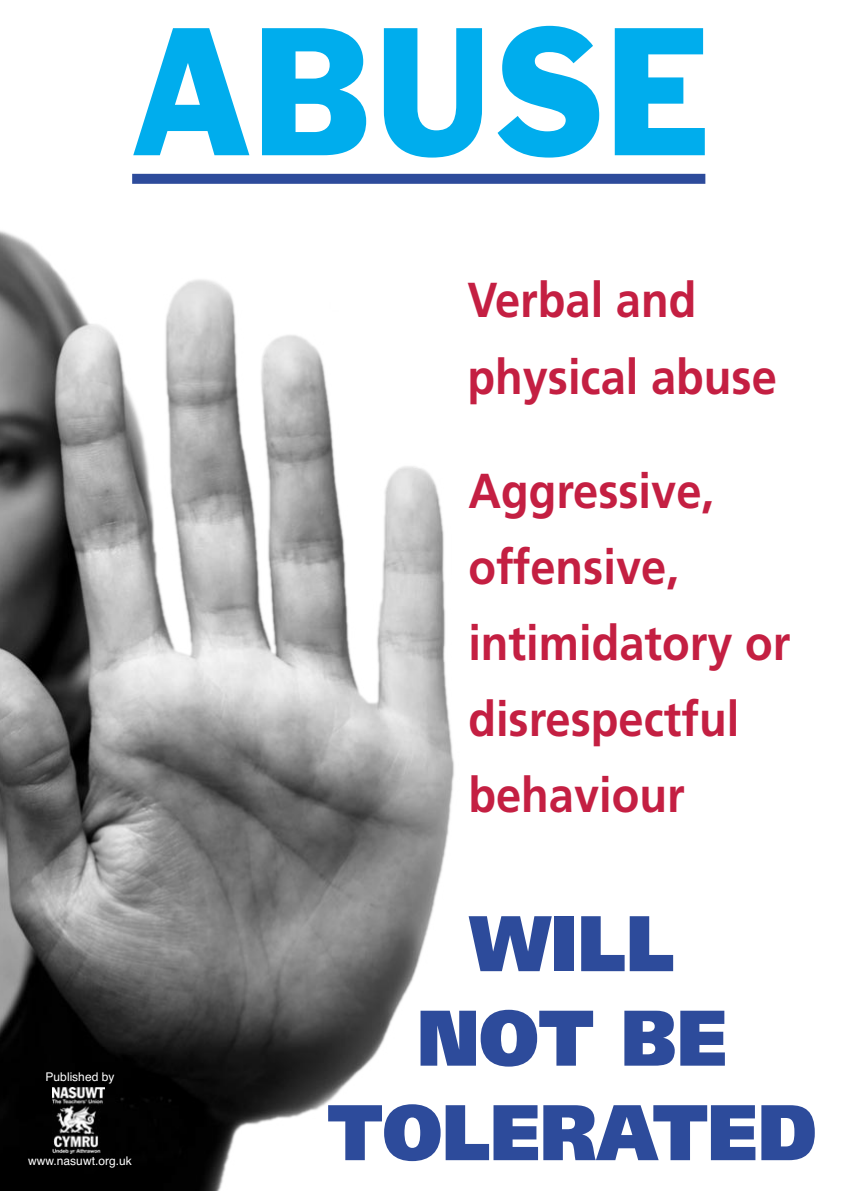
<style>
.page{position:relative;width:842px;height:1191px;background:#fff}
.page>*{position:absolute;margin:0;border:0;box-sizing:border-box;transform-origin:0 0}
.t1{font:168px "Franklin Gothic";color:#00aded;scale:.92 1}
.t2{font:900 78.7px "Frutiger";color:#2d4b9b;scale:.92 1}
.t3{font:700 49px "Frutiger";color:#c41f42;scale:.92 1}
.t4{font:12px "Helvetica";color:#fff}
</style>
<div class="page">
<img style="left:0;top:173px;width:706px;height:1018px">
<div style="left:132px;top:174px;width:573px;height:10px;background:#2d4b9b"></div>
<img style="left:52px;top:1087px;width:52px;height:66px">
<p class="t1" style="left:131px;top:28px;width:630px">ABUSE</p>
<p class="t3" style="left:467px;top:281px;width:250px">Verbal and</p>
<p class="t3" style="left:467px;top:357px;width:338px">physical abuse</p>
<p class="t4" style="left:46px;top:1072px;width:70px">Published by</p>
<p class="t4" style="left:28px;top:1156px;width:105px">www.nasuwt.org.uk</p>
<p class="t3" style="left:468px;top:471px;width:269px">Aggressive,</p>
<p class="t3" style="left:468px;top:547px;width:230px">offensive,</p>
<p class="t3" style="left:468px;top:623px;width:352px">intimidatory or</p>
<p class="t3" style="left:468px;top:699px;width:296px">disrespectful</p>
<p class="t3" style="left:468px;top:775px;width:237px">behaviour</p>
<p class="t2" style="left:470px;top:912px;width:224px">WILL</p>
<p class="t2" style="left:417px;top:1006px;width:338px">NOT BE</p>
<p class="t2" style="left:327px;top:1101px;width:534px">TOLERATED</p>
</div>
